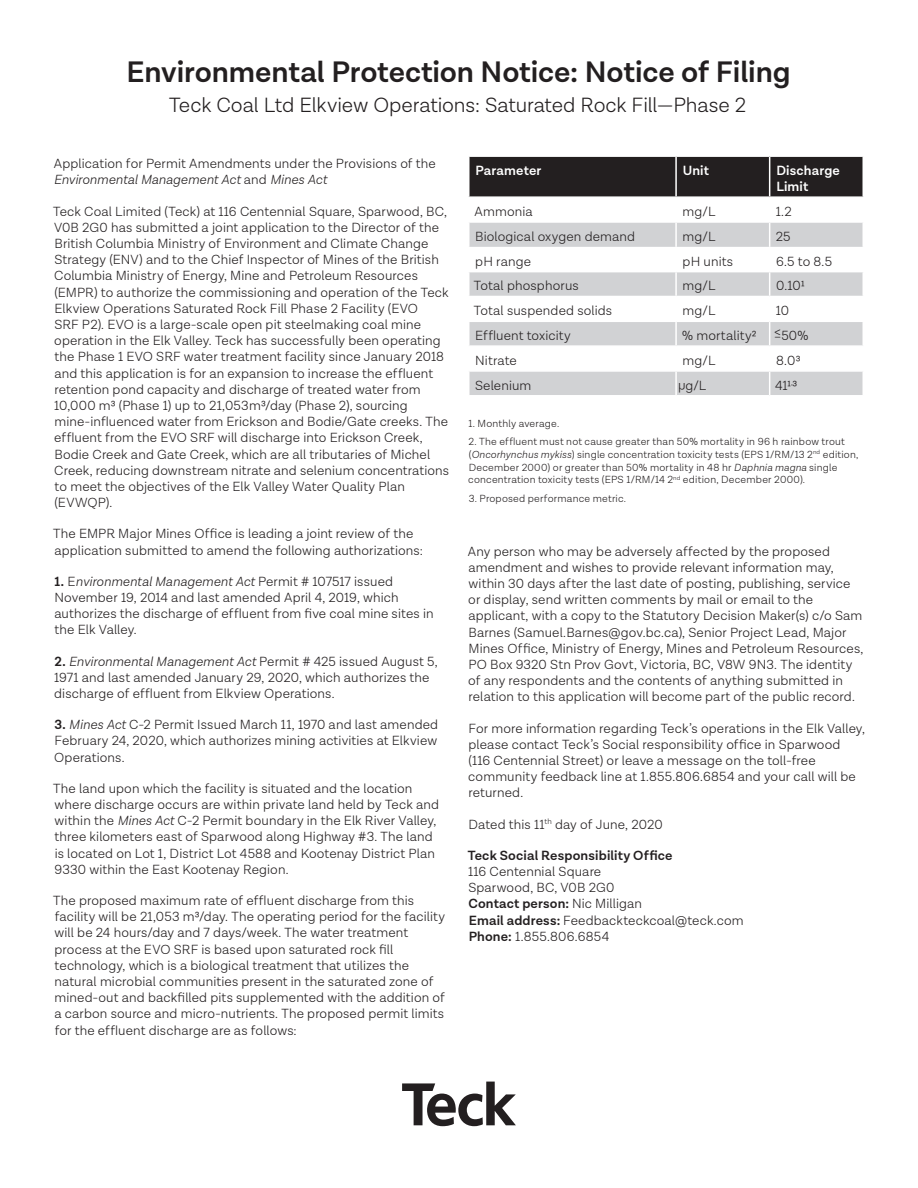
<style>
.page{position:relative;width:918px;height:1188px;background:#fff}
.page>*{position:absolute;margin:0;border:0;box-sizing:border-box;transform-origin:0 0}
.t1{font:600 30px "Lota Grotesque";letter-spacing:-.005em;color:#231f20}
.t2{font:300 21px "Lota Grotesque";letter-spacing:-.005em;color:#231f20}
.t3{font:300 13.5px/16.2px "Lota Grotesque";letter-spacing:.01em;color:#231f20}
.t4{font:600 13.5px "Lota Grotesque";letter-spacing:.015em;color:#231f20}
.t5{font:600 13.5px/16.2px "Lota Grotesque";letter-spacing:.01em;color:#fff}
.t6{font:300 10.5px/12.6px "Lota Grotesque";letter-spacing:.02em;color:#231f20}
.s1{font-style:italic}
.s2{font-weight:600}
</style>
<div class="page">
<div style="left:470px;top:157px;width:392px;height:39px;background:#231f20"></div>
<svg style="left:470px;top:223px;width:392px;height:172px;fill:#d1d2d4"></svg>
<hr style="left:675px;top:157px;width:2px;height:39px;background:#fff">
<hr style="left:769px;top:157px;width:1px;height:39px;background:#fff">
<hr style="left:675px;top:223px;width:2px;height:24px;background:#fff">
<svg style="left:769px;top:223px;width:1px;height:24px"></svg>
<hr style="left:675px;top:272px;width:2px;height:24px;background:#fff">
<svg style="left:769px;top:272px;width:1px;height:24px"></svg>
<hr style="left:675px;top:322px;width:2px;height:23px;background:#fff">
<svg style="left:769px;top:322px;width:1px;height:23px"></svg>
<hr style="left:675px;top:372px;width:2px;height:23px;background:#fff">
<svg style="left:769px;top:372px;width:1px;height:23px"></svg>
<hr style="left:468px;top:271px;width:208px;height:1px;background:#fff">
<hr style="left:676px;top:271px;width:94px;height:1px;background:#fff">
<hr style="left:770px;top:271px;width:94px;height:1px;background:#fff">
<hr style="left:468px;top:296px;width:208px;height:1px;background:#fff">
<hr style="left:676px;top:296px;width:94px;height:1px;background:#fff">
<hr style="left:770px;top:296px;width:94px;height:1px;background:#fff">
<hr style="left:468px;top:321px;width:208px;height:1px;background:#fff">
<hr style="left:676px;top:321px;width:94px;height:1px;background:#fff">
<hr style="left:770px;top:321px;width:94px;height:1px;background:#fff">
<hr style="left:468px;top:345px;width:208px;height:2px;background:#fff">
<hr style="left:676px;top:345px;width:94px;height:2px;background:#fff">
<hr style="left:770px;top:345px;width:94px;height:2px;background:#fff">
<hr style="left:468px;top:370px;width:208px;height:2px;background:#fff">
<hr style="left:676px;top:370px;width:94px;height:2px;background:#fff">
<hr style="left:770px;top:370px;width:94px;height:2px;background:#fff">
<svg style="left:402px;top:1082px;width:114px;height:44px"></svg>
<svg style="left:679px;top:383px;width:6px;height:10px"></svg>
<h1 class="t1" style="left:127px;top:55px;width:666px">Environmental Protection Notice: Notice of Filing</h1>
<h2 class="t2" style="left:169px;top:94px;width:579px">Teck Coal Ltd Elkview Operations: Saturated Rock Fill—Phase 2</h2>
<p class="t3" style="left:54px;top:156px;width:384px">Application for Permit Amendments under the Provisions of the<br><span class="s1">Environmental Management Act</span> and <span class="s1">Mines Act</span></p>
<p class="t3" style="left:53px;top:203px;width:397px">Teck Coal Limited (Teck) at 116 Centennial Square, Sparwood, BC, V0B 2G0 has submitted a joint application to the Director of the British Columbia Ministry of Environment and Climate Change Strategy (ENV) and to the Chief Inspector of Mines of the British Columbia Ministry of Energy, Mine and Petroleum Resources (EMPR) to authorize the commissioning and operation of the Teck Elkview Operations Saturated Rock Fill Phase 2 Facility (EVO<br>SRF P2). EVO is a large-scale open pit steelmaking coal mine operation in the Elk Valley. Teck has successfully been operating the Phase 1 EVO SRF water treatment facility since January 2018 and this application is for an expansion to increase the effluent retention pond capacity and discharge of treated water from 10,000 m3 (Phase 1) up to 21,053m3/day (Phase 2), sourcing mine-influenced water from Erickson and Bodie/Gate creeks. The effluent from the EVO SRF will discharge into Erickson Creek, Bodie Creek and Gate Creek, which are all tributaries of Michel Creek, reducing downstream nitrate and selenium concentrations to meet the objectives of the Elk Valley Water Quality Plan (EVWQP).</p>
<p class="t3" style="left:53px;top:526px;width:371px">The EMPR Major Mines Office is leading a joint review of the application submitted to amend the following authorizations:</p>
<p class="t3" style="left:54px;top:573px;width:381px"><span class="s2">1.</span> E<span class="s1">nvironmental Management Act</span> Permit # 107517 issued November 19, 2014 and last amended April 4, 2019, which authorizes the discharge of effluent from five coal mine sites in the Elk Valley.</p>
<p class="t3" style="left:54px;top:653px;width:385px"><span class="s2">2.</span> <span class="s1">Environmental Management Act</span> Permit # 425 issued August 5,<br>1971 and last amended January 29, 2020, which authorizes the discharge of effluent from Elkview Operations.</p>
<p class="t3" style="left:54px;top:717px;width:385px;text-align:justify"><span class="s2">3.</span> <span class="s1">Mines Act</span> C-2 Permit Issued March 11, 1970 and last amended February 24, 2020, which authorizes mining activities at Elkview Operations.</p>
<p class="t3" style="left:53px;top:780px;width:387px">The land upon which the facility is situated and the location where discharge occurs are within private land held by Teck and within the <span class="s1">Mines Act</span> C-2 Permit boundary in the Elk River Valley, three kilometers east of Sparwood along Highway #3. The land is located on Lot 1, District Lot 4588 and Kootenay District Plan 9330 within the East Kootenay Region.</p>
<p class="t3" style="left:53px;top:893px;width:393px">The proposed maximum rate of effluent discharge from this facility will be 21,053 m3/day. The operating period for the facility will be 24 hours/day and 7 days/week. The water treatment process at the EVO SRF is based upon saturated rock fill technology, which is a biological treatment that utilizes the natural microbial communities present in the saturated zone of mined-out and backfilled pits supplemented with the addition of a carbon source and micro-nutrients. The proposed permit limits for the effluent discharge are as follows:</p>
<p class="t5" style="left:475px;top:163px;width:67px">Parameter</p>
<p class="t5" style="left:683px;top:163px;width:28px">Unit</p>
<p class="t5" style="left:776px;top:163px;width:65px">Discharge<br>Limit</p>
<p class="t3" style="left:475px;top:204px;width:60px">Ammonia</p>
<p class="t3" style="left:683px;top:204px;width:34px">mg/L</p>
<p class="t3" style="left:776px;top:204px;width:18px">1.2</p>
<p class="t3" style="left:475px;top:228px;width:162px">Biological oxygen demand</p>
<p class="t3" style="left:683px;top:228px;width:34px">mg/L</p>
<p class="t3" style="left:776px;top:228px;width:16px">25</p>
<p class="t3" style="left:475px;top:253px;width:57px">pH range</p>
<p class="t3" style="left:683px;top:253px;width:52px">pH units</p>
<p class="t3" style="left:776px;top:253px;width:58px">6.5 to 8.5</p>
<p class="t3" style="left:474px;top:278px;width:106px">Total phosphorus</p>
<p class="t3" style="left:683px;top:278px;width:34px">mg/L</p>
<p class="t3" style="left:776px;top:278px;width:30px">0.101</p>
<p class="t3" style="left:474px;top:303px;width:140px">Total suspended solids</p>
<p class="t3" style="left:683px;top:303px;width:34px">mg/L</p>
<p class="t3" style="left:776px;top:303px;width:15px">10</p>
<p class="t3" style="left:475px;top:328px;width:97px">Effluent toxicity</p>
<p class="t3" style="left:682px;top:328px;width:76px">% mortality2</p>
<p class="t3" style="left:775px;top:328px;width:35px">&lt;50%</p>
<p class="t3" style="left:475px;top:353px;width:43px">Nitrate</p>
<p class="t3" style="left:683px;top:353px;width:34px">mg/L</p>
<p class="t3" style="left:776px;top:353px;width:26px">8.03</p>
<p class="t3" style="left:475px;top:377px;width:58px">Selenium</p>
<p class="t3" style="left:685px;top:377px;width:22px">g/L</p>
<p class="t3" style="left:775px;top:377px;width:24px">411<sup>,</sup>3</p>
<p class="t3" style="left:774px;top:329px;width:9px">–</p>
<p class="t6" style="left:468px;top:417px;width:92px">1. Monthly average.</p>
<p class="t6" style="left:468px;top:436px;width:392px">2. The effluent must not cause greater than 50% mortality in 96 h rainbow trout (<span class="s1">Oncorhynchus mykiss</span>) single concentration toxicity tests (EPS 1/RM/13 2<sup>nd</sup> edition, December 2000) or greater than 50% mortality in 48 hr <span class="s1">Daphnia magna</span> single concentration toxicity tests (EPS 1/RM/14 2<sup>nd</sup> edition, December 2000).</p>
<p class="t6" style="left:469px;top:492px;width:159px">3. Proposed performance metric.</p>
<p class="t3" style="left:468px;top:543px;width:397px">Any person who may be adversely affected by the proposed amendment and wishes to provide relevant information may, within 30 days after the last date of posting, publishing, service or display, send written comments by mail or email to the applicant, with a copy to the Statutory Decision Maker(s) c/o Sam Barnes (Samuel.Barnes@gov.bc.ca), Senior Project Lead, Major Mines Office, Ministry of Energy, Mines and Petroleum Resources, PO Box 9320 Stn Prov Govt, Victoria, BC, V8W 9N3. The identity of any respondents and the contents of anything submitted in relation to this application will become part of the public record.</p>
<p class="t3" style="left:468px;top:720px;width:398px">For more information regarding Teck’s operations in the Elk Valley, please contact Teck’s Social responsibility office in Sparwood (116 Centennial Street) or leave a message on the toll-free community feedback line at 1.855.806.6854 and your call will be returned.</p>
<p class="t3" style="left:468px;top:816px;width:196px">Dated this 11<sup>th</sup> day of June, 2020</p>
<p class="t4" style="left:468px;top:847px;width:206px">Teck Social Responsibility Office</p>
<p class="t3" style="left:468px;top:863px;width:277px">116 Centennial Square<br>Sparwood, BC, V0B 2G0<br><span class="s2">Contact person:</span> Nic Milligan<br><span class="s2">Email address:</span> Feedbackteckcoal@teck.com<br><span class="s2">Phone:</span> 1.855.806.6854</p>
</div>
